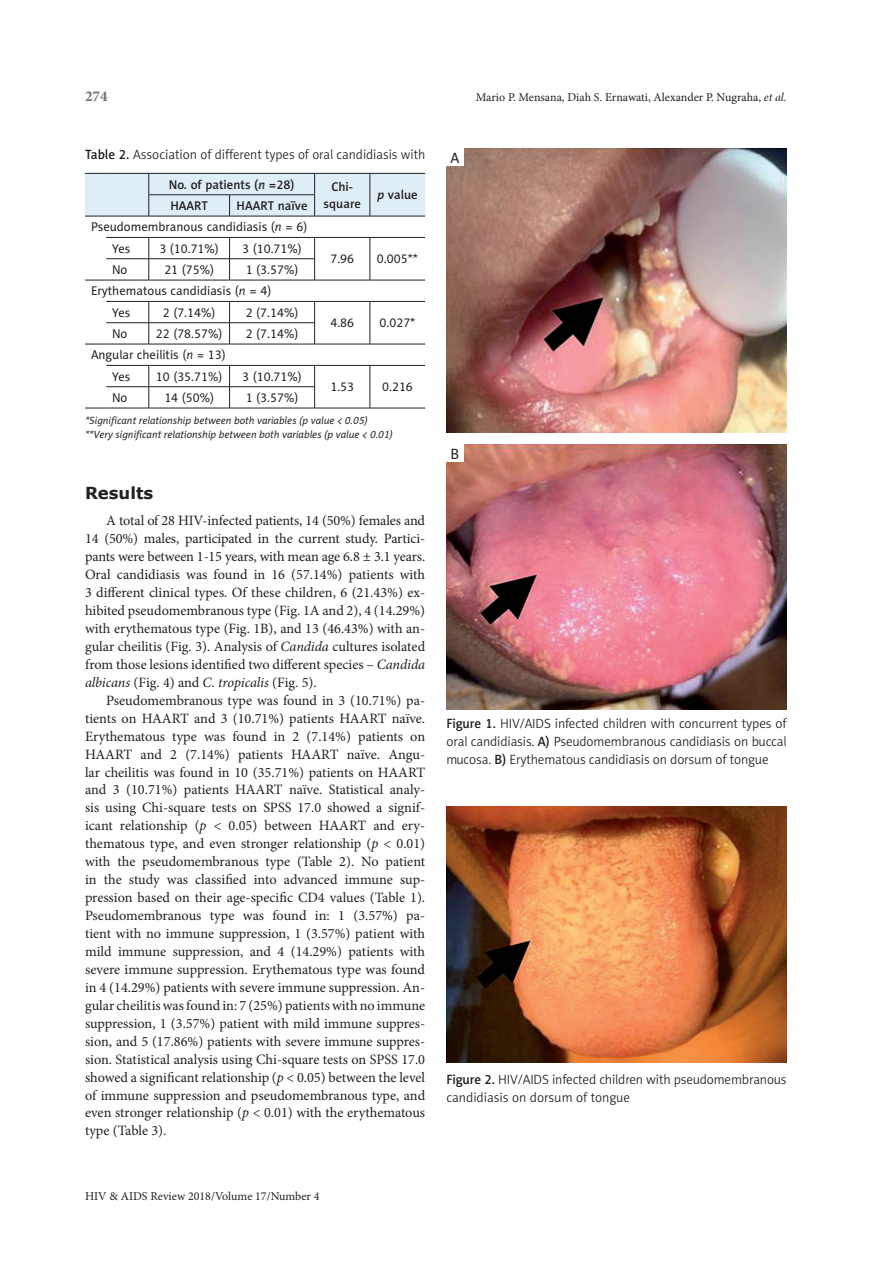
<style>
.page{position:relative;width:893px;height:1263px;background:#fff}
.page>*{position:absolute;margin:0;border:0;box-sizing:border-box;transform-origin:0 0}
.Srodtytul_1{font:700 16.5px "Verdana";color:#231f20}
.Strona_parzysta_-_nr{font:700 15px "Minion Pro";color:#6c6d70}
.t1{font:15px "Naomi Sans EFN";color:#231f20}
.Tekst{font:14.25px/18px "Minion Pro";color:#231f20;text-align:justify}
.rycina_tabela_podpis{font:13.5px/18px "Naomi Sans EFN Light";letter-spacing:-.01em;color:#231f20;text-align:justify}
.tabela_tekst{font:12.75px "Naomi Sans EFN";color:#231f20}
.tabela_glowka{font:12.75px/16.5px "Naomi Sans EFN Medium";color:#231f20;text-align:center}
.t2{font:12px "Minion Pro";color:#231f20}
.tabela_legenda{font:italic 10.5px/13.5px "Naomi Sans EFN";color:#231f20}
.s1{font-style:italic}
.s2{font-family:"Naomi Sans EFN Medium"}
</style>
<div class="page">
<svg style="left:85px;top:173px;width:340px;height:44px;background:#d5e3ea"></svg>
<hr style="left:106px;top:216px;width:43px;height:1px;background:#231f20">
<hr style="left:149px;top:216px;width:81px;height:1px;background:#231f20">
<hr style="left:230px;top:216px;width:85px;height:1px;background:#231f20">
<hr style="left:315px;top:216px;width:55px;height:1px;background:#231f20">
<hr style="left:370px;top:216px;width:55px;height:1px;background:#231f20">
<hr style="left:106px;top:237px;width:43px;height:1px;background:#231f20">
<hr style="left:149px;top:237px;width:81px;height:1px;background:#231f20">
<hr style="left:230px;top:237px;width:85px;height:1px;background:#231f20">
<hr style="left:315px;top:237px;width:55px;height:1px;background:#231f20">
<hr style="left:370px;top:237px;width:55px;height:1px;background:#231f20">
<hr style="left:106px;top:258px;width:43px;height:1px;background:#231f20">
<hr style="left:149px;top:258px;width:81px;height:1px;background:#231f20">
<svg style="left:149px;top:238px;width:1px;height:42px"></svg>
<hr style="left:230px;top:258px;width:85px;height:1px;background:#231f20">
<svg style="left:229px;top:238px;width:1px;height:42px"></svg>
<svg style="left:314px;top:238px;width:1px;height:42px"></svg>
<svg style="left:370px;top:238px;width:1px;height:42px"></svg>
<svg style="left:85px;top:280px;width:21px;height:1px"></svg>
<hr style="left:106px;top:280px;width:43px;height:1px;background:#231f20">
<hr style="left:149px;top:280px;width:81px;height:1px;background:#231f20">
<hr style="left:230px;top:280px;width:85px;height:1px;background:#231f20">
<hr style="left:315px;top:280px;width:55px;height:1px;background:#231f20">
<hr style="left:370px;top:280px;width:55px;height:1px;background:#231f20">
<hr style="left:106px;top:301px;width:43px;height:1px;background:#231f20">
<hr style="left:149px;top:301px;width:81px;height:1px;background:#231f20">
<hr style="left:230px;top:301px;width:85px;height:1px;background:#231f20">
<hr style="left:315px;top:301px;width:55px;height:1px;background:#231f20">
<hr style="left:370px;top:301px;width:55px;height:1px;background:#231f20">
<hr style="left:106px;top:322px;width:43px;height:1px;background:#231f20">
<hr style="left:149px;top:322px;width:81px;height:1px;background:#231f20">
<svg style="left:149px;top:302px;width:1px;height:42px"></svg>
<hr style="left:230px;top:322px;width:85px;height:1px;background:#231f20">
<svg style="left:229px;top:302px;width:1px;height:42px"></svg>
<svg style="left:314px;top:302px;width:1px;height:42px"></svg>
<svg style="left:370px;top:302px;width:1px;height:42px"></svg>
<svg style="left:85px;top:344px;width:21px;height:1px"></svg>
<hr style="left:106px;top:344px;width:43px;height:1px;background:#231f20">
<hr style="left:149px;top:344px;width:81px;height:1px;background:#231f20">
<hr style="left:230px;top:344px;width:85px;height:1px;background:#231f20">
<hr style="left:315px;top:344px;width:55px;height:1px;background:#231f20">
<hr style="left:370px;top:344px;width:55px;height:1px;background:#231f20">
<hr style="left:106px;top:365px;width:43px;height:1px;background:#231f20">
<hr style="left:149px;top:365px;width:81px;height:1px;background:#231f20">
<hr style="left:230px;top:365px;width:85px;height:1px;background:#231f20">
<hr style="left:315px;top:365px;width:55px;height:1px;background:#231f20">
<hr style="left:370px;top:365px;width:55px;height:1px;background:#231f20">
<hr style="left:106px;top:386px;width:43px;height:1px;background:#231f20">
<hr style="left:149px;top:386px;width:81px;height:1px;background:#231f20">
<svg style="left:149px;top:366px;width:1px;height:42px"></svg>
<hr style="left:230px;top:386px;width:85px;height:1px;background:#231f20">
<svg style="left:229px;top:366px;width:1px;height:42px"></svg>
<svg style="left:314px;top:366px;width:1px;height:42px"></svg>
<svg style="left:370px;top:366px;width:1px;height:42px"></svg>
<svg style="left:85px;top:408px;width:21px;height:1px"></svg>
<hr style="left:106px;top:408px;width:43px;height:1px;background:#231f20">
<hr style="left:149px;top:408px;width:81px;height:1px;background:#231f20">
<hr style="left:230px;top:408px;width:85px;height:1px;background:#231f20">
<hr style="left:315px;top:408px;width:55px;height:1px;background:#231f20">
<hr style="left:370px;top:408px;width:55px;height:1px;background:#231f20">
<img style="left:446px;top:149px;width:341px;height:283px">
<img style="left:446px;top:444px;width:341px;height:266px">
<img style="left:446px;top:806px;width:341px;height:256px">
<div style="left:446px;top:149px;width:17px;height:17px;background:#fff"></div>
<div style="left:446px;top:444px;width:17px;height:17px;background:#fff"></div>
<p class="Strona_parzysta_-_nr" style="left:85px;top:85px;width:24px">274</p>
<p class="t2" style="left:476px;top:89px;width:312px">Mario P. Mensana, Diah S. Ernawati, Alexander P. Nugraha, <span class="s1">et al.</span></p>
<p class="rycina_tabela_podpis" style="left:85px;top:145px;width:342px"><span class="s2">Table 2.</span> Association of different types of oral candidiasis with</p>
<p class="tabela_glowka" style="left:169px;top:176px;width:127px">No. of patients (<span class="s1">n</span> =28)</p>
<p class="tabela_glowka" style="left:324px;top:178px;width:39px">Chi&shy;square</p>
<p class="tabela_glowka" style="left:377px;top:187px;width:42px"><span class="s1">p</span> value</p>
<p class="tabela_glowka" style="left:170px;top:197px;width:39px">HAART</p>
<p class="tabela_glowka" style="left:237px;top:197px;width:73px">HAART naïve</p>
<p class="tabela_tekst" style="left:91px;top:219px;width:218px">Pseudomembranous candidiasis (<span class="s1">n</span> = 6)</p>
<p class="tabela_tekst" style="left:112px;top:240px;width:20px">Yes</p>
<p class="tabela_tekst" style="left:159px;top:240px;width:61px">3 (10.71%)</p>
<p class="tabela_tekst" style="left:242px;top:240px;width:61px">3 (10.71%)</p>
<p class="tabela_tekst" style="left:330px;top:251px;width:25px">7.96</p>
<p class="tabela_tekst" style="left:377px;top:251px;width:43px">0.005**</p>
<p class="tabela_tekst" style="left:112px;top:262px;width:17px">No</p>
<p class="tabela_tekst" style="left:164px;top:262px;width:51px">21 (75%)</p>
<p class="tabela_tekst" style="left:246px;top:262px;width:54px">1 (3.57%)</p>
<p class="tabela_tekst" style="left:91px;top:283px;width:182px">Erythematous candidiasis (<span class="s1">n</span> = 4)</p>
<p class="tabela_tekst" style="left:112px;top:304px;width:20px">Yes</p>
<p class="tabela_tekst" style="left:163px;top:304px;width:54px">2 (7.14%)</p>
<p class="tabela_tekst" style="left:246px;top:304px;width:54px">2 (7.14%)</p>
<p class="tabela_tekst" style="left:330px;top:315px;width:25px">4.86</p>
<p class="tabela_tekst" style="left:380px;top:315px;width:37px">0.027*</p>
<p class="tabela_tekst" style="left:112px;top:326px;width:17px">No</p>
<p class="tabela_tekst" style="left:156px;top:326px;width:68px">22 (78.57%)</p>
<p class="tabela_tekst" style="left:246px;top:326px;width:54px">2 (7.14%)</p>
<p class="tabela_tekst" style="left:91px;top:347px;width:136px">Angular cheilitis (<span class="s1">n</span> = 13)</p>
<p class="tabela_tekst" style="left:112px;top:368px;width:20px">Yes</p>
<p class="tabela_tekst" style="left:156px;top:368px;width:68px">10 (35.71%)</p>
<p class="tabela_tekst" style="left:242px;top:368px;width:61px">3 (10.71%)</p>
<p class="tabela_tekst" style="left:330px;top:379px;width:25px">1.53</p>
<p class="tabela_tekst" style="left:382px;top:379px;width:32px">0.216</p>
<p class="tabela_tekst" style="left:112px;top:390px;width:17px">No</p>
<p class="tabela_tekst" style="left:164px;top:390px;width:51px">14 (50%)</p>
<p class="tabela_tekst" style="left:246px;top:390px;width:54px">1 (3.57%)</p>
<p class="tabela_legenda" style="left:85px;top:414px;width:309px">*Significant relationship between both variables (p value &lt; 0.05) **Very significant relationship between both variables (p value &lt; 0.01)</p>
<p class="Srodtytul_1" style="left:85px;top:481px;width:70px">Results</p>
<p class="Tekst" style="left:85px;top:512px;width:342px;text-indent:21px">A total of 28 HIV-infected patients, 14 (50%) females and 14 (50%) males, participated in the current study. Partici&shy;pants were between 1-15 years, with mean age 6.8 ± 3.1 years.<br>Oral candidiasis was found in 16 (57.14%) patients with 3 different clinical types. Of these children, 6 (21.43%) ex&shy;hibited pseudomembranous type (Fig. 1A and 2), 4 (14.29%) with erythematous type (Fig. 1B), and 13 (46.43%) with an&shy;gular cheilitis (Fig. 3). Analysis of <span class="s1">Candida</span> cultures isolated from those lesions identified two different species – <span class="s1">Candida albicans</span> (Fig. 4) and <span class="s1">C. tropicalis</span> (Fig. 5).</p>
<p class="Tekst" style="left:85px;top:691px;width:342px;text-indent:21px">Pseudomembranous type was found in 3 (10.71%) pa&shy;tients on HAART and 3 (10.71%) patients HAART naïve.<br>Erythematous type was found in 2 (7.14%) patients on HAART and 2 (7.14%) patients HAART naïve. Angu&shy;lar cheilitis was found in 10 (35.71%) patients on HAART and 3 (10.71%) patients HAART naïve. Statistical analy&shy;sis using Chi-square tests on SPSS 17.0 showed a signif&shy;icant relationship (<span class="s1">p</span> &lt; 0.05) between HAART and ery&shy;thematous type, and even stronger relationship (<span class="s1">p</span> &lt; 0.01) with the pseudomembranous type (Table 2). No patient in the study was classified into advanced immune sup&shy;pression based on their age-specific CD4 values (Table 1).<br>Pseudomembranous type was found in: 1 (3.57%) pa&shy;tient with no immune suppression, 1 (3.57%) patient with mild immune suppression, and 4 (14.29%) patients with severe immune suppression. Erythematous type was found in 4 (14.29%) patients with severe immune suppression. An&shy;gular cheilitis was found in: 7 (25%) patients with no immune suppression, 1 (3.57%) patient with mild immune suppres&shy;sion, and 5 (17.86%) patients with severe immune suppres&shy;sion. Statistical analysis using Chi-square tests on SPSS 17.0 showed a significant relationship (<span class="s1">p</span> &lt; 0.05) between the level of immune suppression and pseudomembranous type, and even stronger relationship (<span class="s1">p</span> &lt; 0.01) with the erythematous type (Table 3).</p>
<p class="t2" style="left:85px;top:1188px;width:236px">HIV &amp; AIDS Review 2018/Volume 17/Number 4</p>
<p class="t1" style="left:450px;top:148px;width:10px">A</p>
<p class="t1" style="left:451px;top:444px;width:10px">B</p>
<p class="rycina_tabela_podpis" style="left:446px;top:715px;width:342px"><span class="s2">Figure 1.</span> HIV/AIDS infected children with concurrent types of oral candidiasis. <span class="s2">A)</span> Pseudomembranous candidiasis on buccal mucosa. <span class="s2">B)</span> Erythematous candidiasis on dorsum of tongue</p>
<p class="rycina_tabela_podpis" style="left:446px;top:1070px;width:342px"><span class="s2">Figure 2.</span> HIV/AIDS infected children with pseudomembranous candidiasis on dorsum of tongue</p>
</div>
